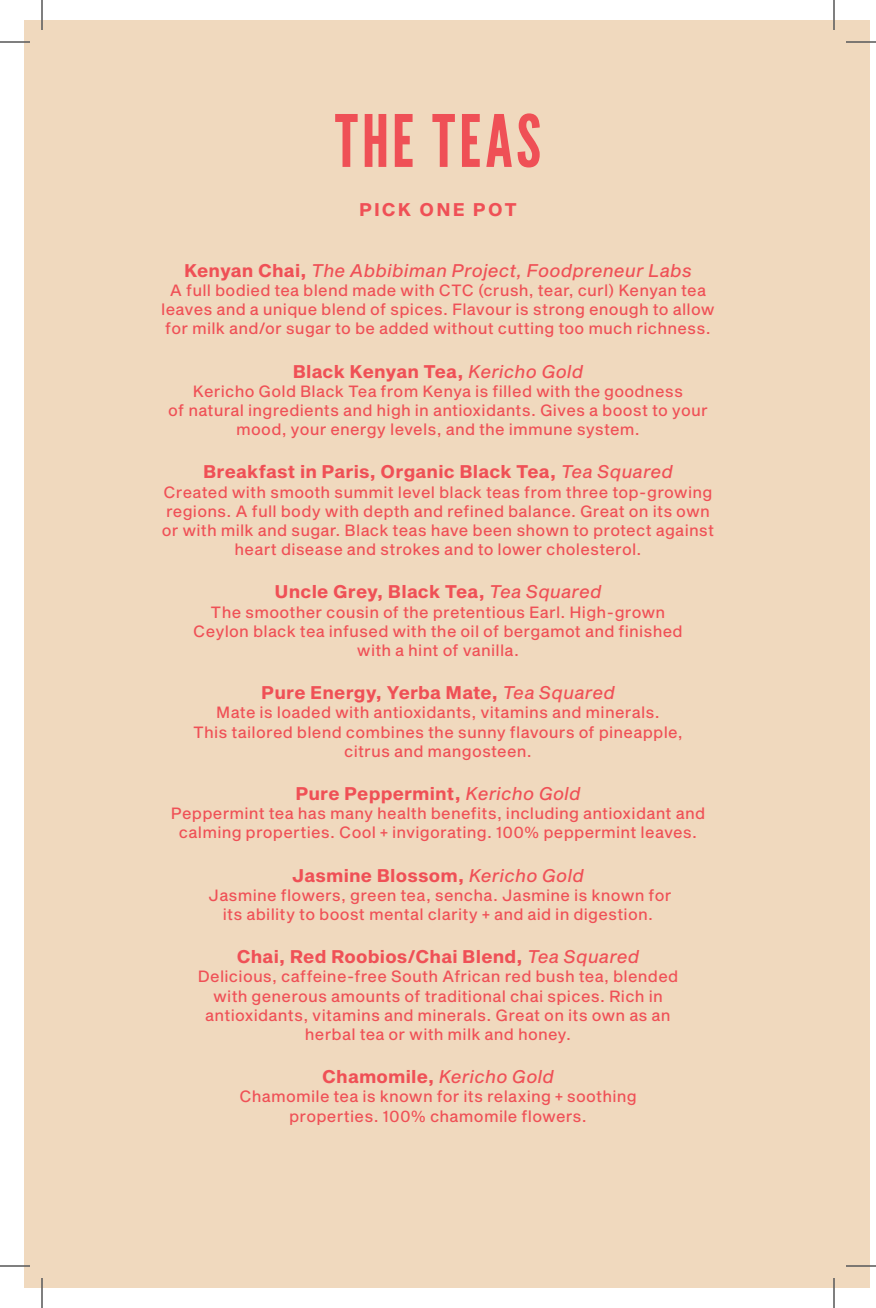
<style>
.page{position:relative;width:876px;height:1308px;background:#fff}
.page>*{position:absolute;margin:0;border:0;box-sizing:border-box;transform-origin:0 0}
.t1{font:72px "League Gothic";letter-spacing:.055em;color:#ef5056}
.t2{font:18px "Sequel Sans Bold Body";letter-spacing:.01em;color:#ef5056}
.t3{font:18px "Sequel Sans Oblique Body";letter-spacing:.01em;color:#ef5056}
.t4{font:18px "Sequel Sans Bold Body";letter-spacing:.115em;color:#ef5056}
.t5{font:16px/19.2px "Sequel Sans Roman Body";letter-spacing:.015em;color:#ef5056;text-align:center}
.s1{font-family:"Sequel Sans Bold Body"}
.s2{font-family:"Sequel Sans Oblique Body"}
</style>
<div class="page">
<div style="left:24px;top:20px;width:846px;height:1268px;background:#f0d9be"></div>
<hr style="left:0;top:41px;width:30px;height:2px;background:#fff">
<hr style="left:846px;top:41px;width:30px;height:2px;background:#fff">
<hr style="left:0;top:1265px;width:30px;height:2px;background:#fff">
<hr style="left:846px;top:1265px;width:30px;height:2px;background:#fff">
<hr style="left:41px;top:0;width:2px;height:30px;background:#fff">
<hr style="left:41px;top:1278px;width:2px;height:30px;background:#fff">
<hr style="left:833px;top:0;width:2px;height:30px;background:#fff">
<hr style="left:833px;top:1278px;width:2px;height:30px;background:#fff">
<hr style="left:0;top:42px;width:30px;height:1px;background:#000">
<hr style="left:846px;top:42px;width:30px;height:1px;background:#000">
<hr style="left:0;top:1266px;width:30px;height:1px;background:#000">
<hr style="left:846px;top:1266px;width:30px;height:1px;background:#000">
<hr style="left:42px;top:0;width:1px;height:30px;background:#000">
<hr style="left:42px;top:1278px;width:1px;height:30px;background:#000">
<hr style="left:834px;top:0;width:1px;height:30px;background:#000">
<hr style="left:834px;top:1278px;width:1px;height:30px;background:#000">
<p class="t1" style="left:335px;top:98px;width:207px">THE TEAS</p>
<p class="t4" style="left:359px;top:196px;width:159px">PICK ONE POT</p>
<p class="t3" style="left:184px;top:257px;width:509px"><span class="s1">Kenyan Chai,</span> The Abbibiman Project, Foodpreneur Labs</p>
<p class="t5" style="left:161px;top:281px;width:555px">A full bodied tea blend made with CTC (crush, tear, curl) Kenyan tea leaves and a unique blend of spices. Flavour is strong enough to allow for milk and/or sugar to be added without cutting too much richness.</p>
<p class="t2" style="left:293px;top:358px;width:292px">Black Kenyan Tea, <span class="s2">Kericho Gold</span></p>
<p class="t5" style="left:168px;top:382px;width:541px">Kericho Gold Black Tea from Kenya is filled with the goodness<br>of natural ingredients and high in antioxidants. Gives a boost to your mood, your energy levels, and the immune system.</p>
<p class="t2" style="left:203px;top:459px;width:471px">Breakfast in Paris, Organic Black Tea, <span class="s2">Tea Squared</span></p>
<p class="t5" style="left:162px;top:483px;width:554px">Created with smooth summit level black teas from three top-growing regions. A full body with depth and refined balance. Great on its own or with milk and sugar. Black teas have been shown to protect against heart disease and strokes and to lower cholesterol.</p>
<p class="t2" style="left:275px;top:579px;width:328px">Uncle Grey, Black Tea, <span class="s2">Tea Squared</span></p>
<p class="t5" style="left:193px;top:603px;width:491px">The smoother cousin of the pretentious Earl. High-grown<br>Ceylon black tea infused with the oil of bergamot and finished with a hint of vanilla.</p>
<p class="t2" style="left:261px;top:680px;width:355px">Pure Energy, Yerba Mate, <span class="s2">Tea Squared</span></p>
<p class="t5" style="left:193px;top:704px;width:491px">Mate is loaded with antioxidants, vitamins and minerals.<br>This tailored blend combines the sunny flavours of pineapple, citrus and mangosteen.</p>
<p class="t2" style="left:295px;top:781px;width:287px">Pure Peppermint, <span class="s2">Kericho Gold</span></p>
<p class="t5" style="left:171px;top:804px;width:536px">Peppermint tea has many health benefits, including antioxidant and calming properties. Cool + invigorating. 100% peppermint leaves.</p>
<p class="t2" style="left:292px;top:862px;width:293px">Jasmine Blossom, <span class="s2">Kericho Gold</span></p>
<p class="t5" style="left:209px;top:886px;width:464px">Jasmine flowers, green tea, sencha. Jasmine is known for its ability to boost mental clarity + and aid in digestion.</p>
<p class="t2" style="left:237px;top:944px;width:404px">Chai, Red Roobios/Chai Blend, <span class="s2">Tea Squared</span></p>
<p class="t5" style="left:198px;top:968px;width:482px">Delicious, caffeine-free South African red bush tea, blended with generous amounts of traditional chai spices. Rich in antioxidants, vitamins and minerals. Great on its own as an herbal tea or with milk and honey.</p>
<p class="t3" style="left:322px;top:1064px;width:233px"><span class="s1">Chamomile,</span> Kericho Gold</p>
<p class="t5" style="left:239px;top:1088px;width:399px">Chamomile tea is known for its relaxing + soothing properties. 100% chamomile flowers.</p>
</div>
